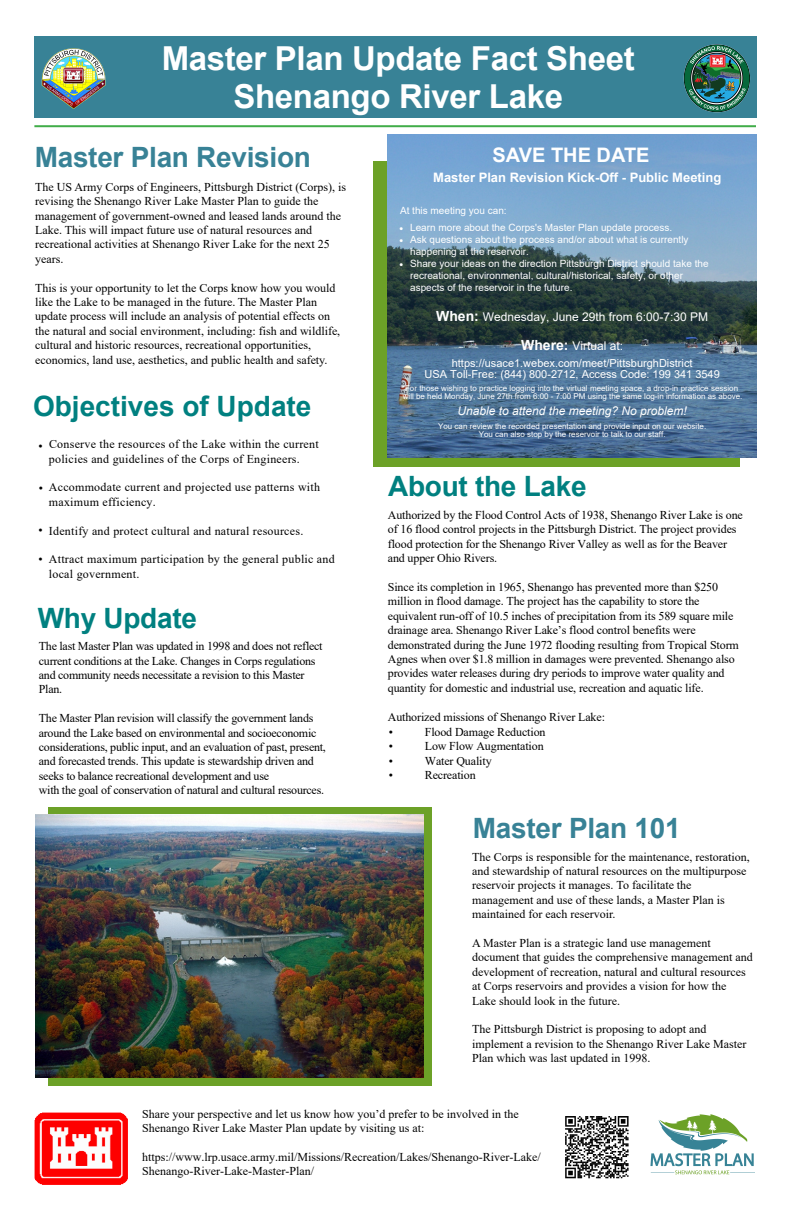
<style>
.page{position:relative;width:792px;height:1224px;background:#fff}
.page>*{position:absolute;margin:0;border:0;box-sizing:border-box;transform-origin:0 0}
.t1{font:700 33px/38px "Arial";letter-spacing:-.01em;color:#fff;text-align:center}
.t2{font:700 28px "Arial";letter-spacing:-.01em;color:#008080}
.t3{font:700 28px "Arial";letter-spacing:-.01em;color:#388296}
.t4{font:700 20px "Arial";color:#fff}
.t5{font:700 13px "Arial";color:#fff}
.t6{font:12px/14.4px "Times New Roman";color:#000}
.t7{font:12px "Times New Roman";letter-spacing:-.02em;color:#000}
.t8{font:12px/14.4px "Times New Roman";letter-spacing:.02em;color:#000}
.t9{font:12px "Arial";color:#fff}
.t10{font:italic 12px "Arial";color:#fff}
.t11{font:11px/11px "Arial";color:#fff;text-align:center}
.t12{font:10px/12px "Arial";color:#fff}
.t13{font:8px/8px "Arial";color:#fff}
.t14{font:8px/8px "Arial";color:#fff;text-align:center}
.s1{font-style:inherit}
.s2{font-weight:700;font-size:14px}
</style>
<div class="page">
<div style="left:374px;top:161px;width:366px;height:306px;background:#6ca127"></div>
<img style="left:388px;top:135px;width:368px;height:323px">
<div style="left:35px;top:36px;width:722px;height:82px;background:#388296"></div>
<hr style="left:34px;top:125px;width:722px;height:2px;background:#41ad49">
<img style="left:680px;top:44px;width:74px;height:82px">
<img style="left:41px;top:48px;width:65px;height:61px">
<div style="left:48px;top:807px;width:384px;height:278px;background:#6ca127"></div>
<img style="left:34px;top:1112px;width:94px;height:73px">
<img style="left:565px;top:1116px;width:64px;height:63px">
<img style="left:35px;top:815px;width:388px;height:262px">
<img style="left:650px;top:1114px;width:105px;height:61px">
<p class="t1" style="left:162px;top:40px;width:475px">Master Plan Update Fact Sheet<br>Shenango River Lake</p>
<h1 class="t3" style="left:35px;top:137px;width:278px">Master Plan Revision</h1>
<h1 class="t4" style="left:493px;top:140px;width:159px">SAVE THE DATE</h1>
<p class="t6" style="left:35px;top:179px;width:312px">The US Army Corps of Engineers, Pittsburgh District (Corps), is revising the Shenango River Lake Master Plan to guide the management of government-owned and leased lands around the Lake. This will impact future use of natural resources and recreational activities at Shenango River Lake for the next 25 years.</p>
<p class="t6" style="left:35px;top:280px;width:307px">This is your opportunity to let the Corps know how you would like the Lake to be managed in the future. The Master Plan update process will include an analysis of potential effects on the natural and social environment, including: fish and wildlife, cultural and historic resources, recreational opportunities, economics, land use, aesthetics, and public health and safety.</p>
<h1 class="t2" style="left:33px;top:387px;width:280px"><span class="s1">O</span>bjectives of Update</h1>
<p class="t8" style="left:49px;top:437px;width:271px;text-indent:-11px">• Conserve the resources of the Lake within the current policies and guidelines of the Corps of Engineers.</p>
<p class="t8" style="left:49px;top:480px;width:273px;text-indent:-10px">• Accommodate current and projected use patterns with maximum efficiency.</p>
<p class="t8" style="left:38px;top:523px;width:267px">• Identify and protect cultural and natural resources.</p>
<p class="t8" style="left:49px;top:552px;width:287px;text-indent:-10px">• Attract maximum participation by the general public and local government.</p>
<h1 class="t2" style="left:38px;top:598px;width:161px">Why Update</h1>
<p class="t7" style="left:39px;top:638px;width:285px">The last Master Plan was updated in 1998 and does not reflect</p>
<p class="t7" style="left:39px;top:652px;width:278px">current conditions at the Lake. Changes in Corps regulations</p>
<p class="t7" style="left:39px;top:666px;width:267px">and community needs necessitate a revision to this Master</p>
<p class="t6" style="left:39px;top:682px;width:25px">Plan.</p>
<p class="t7" style="left:39px;top:710px;width:276px">The Master Plan revision will classify the government lands</p>
<p class="t7" style="left:39px;top:724px;width:279px">around the Lake based on environmental and socioeconomic</p>
<p class="t7" style="left:39px;top:738px;width:289px">considerations, public input, and an evaluation of past, present,</p>
<p class="t7" style="left:39px;top:753px;width:277px">and forecasted trends. This update is stewardship driven and</p>
<p class="t7" style="left:39px;top:767px;width:232px">seeks to balance recreational development and use</p>
<p class="t7" style="left:39px;top:782px;width:287px">with the goal of conservation of natural and cultural resources.</p>
<h3 class="t5" style="left:433px;top:168px;width:290px">Master Plan Revision Kick-Off - Public Meeting</h3>
<p class="t12" style="left:400px;top:204px;width:108px">At this meeting you can:</p>
<p class="t12" style="left:399px;top:222px;width:274px">• Learn more about the Corps's Master Plan update process.</p>
<p class="t12" style="left:410px;top:234px;width:280px;text-indent:-11px">• Ask questions about the process and/or about what is currently happening at the reservoir.</p>
<p class="t12" style="left:410px;top:258px;width:300px;text-indent:-11px">• Share your ideas on the direction Pittsburgh District should take the recreational, environmental, cultural/historical, safety, or other aspects of the reservoir in the future.</p>
<p class="t9" style="left:436px;top:309px;width:274px"><span class="s2">When:</span> Wednesday, June 29th from 6:00-7:30 PM</p>
<p class="t9" style="left:521px;top:338px;width:104px"><span class="s2">Where:</span> Virtual at:</p>
<p class="t11" style="left:425px;top:357px;width:297px">https://usace1.webex.com/meet/PittsburghDistrict<br><span class="s1">USA Toll-Free:</span> (844) 800-2712, <span class="s1">Access Code:</span> 199 341 3549</p>
<p class="t13" style="left:402px;top:384px;width:342px">*For those wishing to practice logging into the virtual meeting space, a drop-in practice session will be held <span class="s1">Monday,</span> Ju<span class="s1">ne 27th</span> from 6:0<span class="s1">0</span> - 7:00 <span class="s1">PM</span> using the same log-in information as abov<span class="s1">e.</span></p>
<p class="t10" style="left:457px;top:404px;width:231px">Unable to attend the meeting? No problem!</p>
<p class="t14" style="left:438px;top:422px;width:270px">You can review the recorded presentation and provide input on our website.<br>You can also stop by the reservoir to talk to our staff.</p>
<h1 class="t2" style="left:388px;top:466px;width:200px">About the Lake</h1>
<p class="t6" style="left:388px;top:507px;width:357px">Authorized by the Flood Control Acts of 1938, Shenango River Lake is one of 16 flood control projects in the Pittsburgh District. The project provides flood protection for the Shenango River Valley as well as for the Beaver and upper Ohio Rivers.</p>
<p class="t6" style="left:388px;top:579px;width:353px">Since its completion in 1965, Shenango has prevented more than $250 million in flood damage. The project has the capability to store the equivalent run-off of 10.5 inches of precipitation from its 589 square mile drainage area. Shenango River Lake’s flood control benefits were demonstrated during the June 1972 flooding resulting from Tropical Storm Agnes when over $1.8 million in damages were prevented. Shenango also provides water releases during dry periods to improve water quality and quantity for domestic and industrial use, recreation and aquatic life.</p>
<p class="t6" style="left:388px;top:709px;width:219px">Authorized missions of Shenango River Lake:</p>
<p class="t6" style="left:389px;top:724px;width:6px">•</p>
<p class="t6" style="left:425px;top:724px;width:122px">Flood Damage Reduction</p>
<p class="t6" style="left:389px;top:739px;width:6px">•</p>
<p class="t6" style="left:425px;top:739px;width:120px">Low Flow Augmentation</p>
<p class="t6" style="left:389px;top:753px;width:6px">•</p>
<p class="t6" style="left:425px;top:753px;width:68px">Water Quality</p>
<p class="t6" style="left:389px;top:768px;width:6px">•</p>
<p class="t6" style="left:425px;top:768px;width:52px">Recreation</p>
<p class="t3" style="left:473px;top:808px;width:209px">Master Plan 101</p>
<p class="t6" style="left:472px;top:849px;width:279px">The Corps is responsible for the maintenance, restoration, and stewardship of natural resources on the multipurpose reservoir projects it manages. To facilitate the management and use of these lands, a Master Plan is maintained for each reservoir.</p>
<p class="t6" style="left:472px;top:935px;width:282px">A Master Plan is a strategic land use management document that guides the comprehensive management and development of recreation, natural and cultural resources at Corps reservoirs and provides a vision for how the Lake should look in the future.</p>
<p class="t6" style="left:472px;top:1022px;width:276px">The Pittsburgh District is proposing to adopt and implement a revision to the Shenango River Lake Master<br>Plan which was last updated in 1998.</p>
<p class="t6" style="left:142px;top:1106px;width:378px">Share your perspective and let us know how you’d prefer to be involved in the<br>Shenango River Lake Master Plan update by <span class="s1">visiting us at</span>:</p>
<p class="t6" style="left:142px;top:1149px;width:400px">https://www.lrp.usace.army.mil/Missions/Recreation/Lakes/Shenango-River-Lake/<br>Shenango-River-Lake-Master-Plan/</p>
</div>
